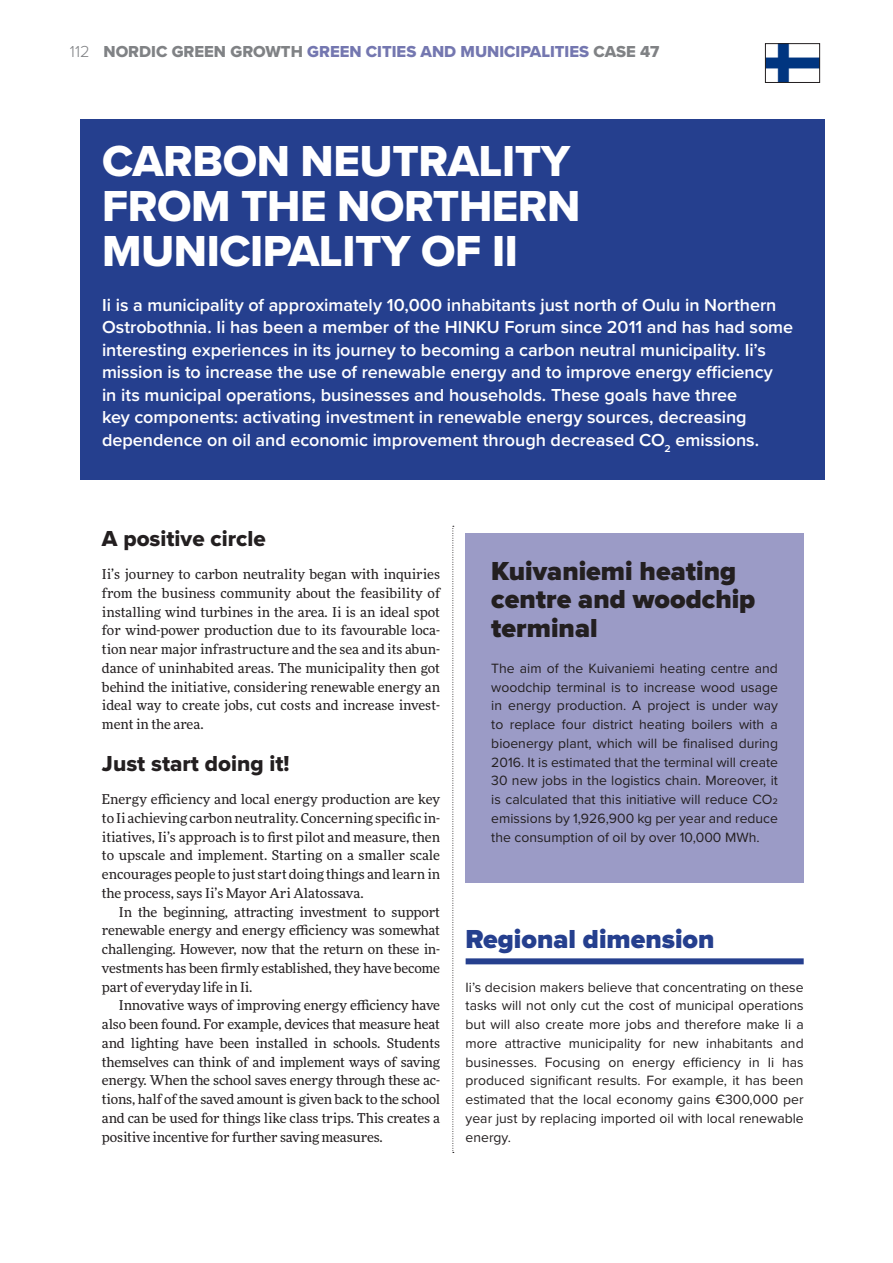
<style>
.page{position:relative;width:893px;height:1263px;background:#fff}
.page>*{position:absolute;margin:0;border:0;box-sizing:border-box;transform-origin:0 0}
.chapter_otsikko{font:45px/45px "Proxima Nova Extrabld";letter-spacing:-.01em;color:#fff}
.more-pikkuotsikko{font:900 27px/28.5px "Proxima Nova";color:#231f20}
.Regional_Dimensions{font:900 27px "Proxima Nova";color:#253f8e}
.väliotsikko{font:22.5px "Proxima Nova Extrabld";color:#231f20}
.Theme_ingressi{font:600 18px/22.5px "Proxima Nova";letter-spacing:-.005em;color:#fff}
.Leipis-sis{font:16.5px "Proxima Nova Extrabld";color:#7477b0}
.t1{font:300 16.5px "Proxima Nova";color:#808285}
.asides{font:13.95px/18.8px "Proxima Nova";color:#231f20;text-align:justify}
.leipis{font:13.5px/18.8px "More Pro";color:#231f20;text-align:justify}
.Leipis-sis-2{font:13.5px/18.8px "More Pro";letter-spacing:-.01em;color:#231f20;text-align:justify}
.s1{color:#808285}
</style>
<div class="page">
<svg style="left:452px;top:526px;width:2px;height:627px"></svg>
<div style="left:81px;top:119px;width:744px;height:360px;background:#253f8e"></div>
<div style="left:466px;top:958px;width:338px;height:6px;background:#253f8e"></div>
<div style="left:466px;top:533px;width:338px;height:349px;background:#9b9bc6"></div>
<img style="left:767px;top:45px;width:51px;height:36px">
<div style="left:765px;top:43px;width:55px;height:40px;border:1px solid #231f20"></div>
<p class="t1" style="left:70px;top:41px;width:21px">112</p>
<p class="Leipis-sis" style="left:103px;top:41px;width:557px"><span class="s1">NORDIC GREEN GROWTH</span> GREEN CITIES AND MUNICIPALITIES <span class="s1">CASE 47</span></p>
<p class="chapter_otsikko" style="left:102px;top:141px;width:480px">CARBON NEUTRALITY<br>FROM THE NORTHERN<br>MUNICIPALITY OF II</p>
<p class="Theme_ingressi" style="left:102px;top:294px;width:693px">Ii is a municipality of approximately 10,000 inhabitants just north of Oulu in Northern Ostrobothnia. Ii has been a member of the HINKU Forum since 2011 and has had some interesting experiences in its journey to becoming a carbon neutral municipality. Ii’s mission is to increase the use of renewable energy and to improve energy efficiency<br>in its municipal operations, businesses and households. These goals have three<br>key components: activating investment in renewable energy sources, decreasing dependence on oil and economic improvement through decreased CO<sub>2</sub> emissions.</p>
<p class="väliotsikko" style="left:102px;top:525px;width:165px">A positive circle</p>
<p class="leipis" style="left:102px;top:564px;width:340px">Ii’s journey to carbon neutrality began with inquiries from the business community about the feasibility of installing wind turbines in the area. Ii is an ideal spot for wind-power production due to its favourable loca&shy;tion near major infrastructure and the sea and its abun&shy;dance of uninhabited areas. The municipality then got behind the initiative, considering renewable energy an ideal way to create jobs, cut costs and increase invest&shy;ment in the area.</p>
<p class="väliotsikko" style="left:102px;top:750px;width:189px">Just start doing it!</p>
<p class="leipis" style="left:102px;top:789px;width:340px">Energy efficiency and local energy production are key to Ii achieving carbon neutrality. Concerning specific in&shy;itiatives, Ii’s approach is to first pilot and measure, then to upscale and implement. Starting on a smaller scale encourages people to just start doing things and learn in the process, says Ii’s Mayor Ari Alatossava.</p>
<p class="Leipis-sis-2" style="left:102px;top:902px;width:340px;text-indent:17px">In the beginning, attracting investment to support renewable energy and energy efficiency was somewhat challenging. However, now that the return on these in&shy;vestments has been firmly established, they have become part of everyday life in Ii.</p>
<p class="Leipis-sis-2" style="left:102px;top:995px;width:340px;text-indent:17px">Innovative ways of improving energy efficiency have also been found. For example, devices that measure heat and lighting have been installed in schools. Students themselves can think of and implement ways of saving energy. When the school saves energy through these ac&shy;tions, half of the saved amount is given back to the school and can be used for things like class trips. This creates a positive incentive for further saving measures.</p>
<p class="more-pikkuotsikko" style="left:491px;top:558px;width:266px">Kuivaniemi heating centre and woodchip terminal</p>
<p class="asides" style="left:491px;top:659px;width:288px">The aim of the Kuivaniemi heating centre and woodchip terminal is to increase wood usage in energy production. A project is under way to replace four district heating boilers with a bioenergy plant, which will be finalised during 2016. It is estimated that the terminal will create 30 new jobs in the logistics chain. Moreover, it is calculated that this initiative will reduce CO2 emissions by 1,926,900 kg per year and reduce the consumption of oil by over 10,000 MWh.</p>
<p class="Regional_Dimensions" style="left:466px;top:923px;width:250px">Regional dimension</p>
<p class="asides" style="left:466px;top:978px;width:340px">Ii’s decision makers believe that concentrating on these tasks will not only cut the cost of municipal operations but will also create more jobs and therefore make Ii a more attractive municipality for new inhabitants and businesses. Focusing on energy efficiency in Ii has produced significant results. For example, it has been estimated that the local economy gains €300,000 per year just by replacing imported oil with local renewable energy.</p>
</div>
